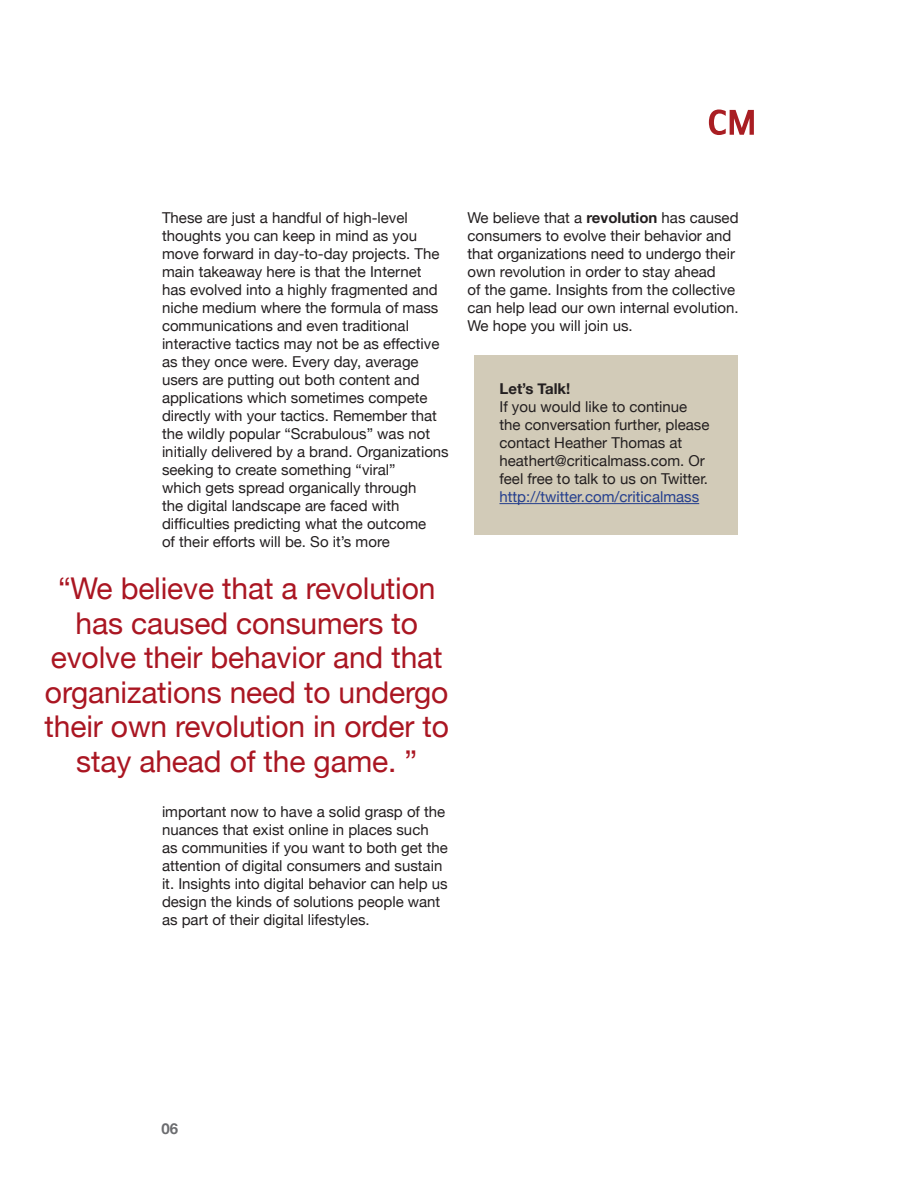
<style>
.page{position:relative;width:918px;height:1188px;background:#fff}
.page>*{position:absolute;margin:0;border:0;box-sizing:border-box;transform-origin:0 0}
.t1{font:30px/34.5px "Helvetica Neue";letter-spacing:-.005em;color:#aa1622;text-align:center}
.t2{font:15px/18px "Helvetica Neue";color:#231f20}
.t3{font:700 15px "Helvetica Neue";color:#231f20}
.t4{font:700 15px "Helvetica Neue";color:#6c6d70}
.s1{font-weight:700}
.s2{color:#253f8e}
</style>
<div class="page">
<svg style="left:709px;top:110px;width:45px;height:25px"></svg>
<div style="left:474px;top:356px;width:264px;height:180px;background:#d2cbb8"></div>
<hr style="left:500px;top:503px;width:199px;height:1px;background:#253f8e">
<p class="t2" style="left:162px;top:208px;width:288px">These are just a handful of high-level thoughts you can keep in mind as you move forward in day-to-day projects. The main takeaway here is that the Internet has evolved into a highly fragmented and niche medium where the formula of mass communications and even traditional interactive tactics may not be as effective as they once were. Every day, average users are putting out both content and applications which sometimes compete directly with your tactics. Remember that the wildly popular “Scrabulous” was not initially delivered by a brand. Organizations seeking to create something “viral”</p>
<p class="t2" style="left:162px;top:478px;width:256px">which gets spread organically through</p>
<p class="t2" style="left:162px;top:496px;width:239px">the digital landscape are faced with</p>
<p class="t2" style="left:162px;top:514px;width:266px">difficulties predicting what the outcome</p>
<p class="t2" style="left:162px;top:532px;width:229px">of their efforts will be. So it’s more</p>
<p class="t1" style="left:45px;top:571px;width:406px">“We believe that a revolution has caused consumers to evolve their behavior and that organizations need to undergo their own revolution in order to stay ahead of the game. ”</p>
<p class="t2" style="left:162px;top:802px;width:287px">important now to have a solid grasp of the nuances that exist online in places such as communities if you want to both get the attention of digital consumers and sustain it. Insights into digital behavior can help us design the kinds of solutions people want as part of their digital lifestyles.</p>
<p class="t2" style="left:467px;top:209px;width:273px">We believe that a <span class="s1">revolution</span> has caused consumers to evolve their behavior and that organizations need to undergo their</p>
<p class="t2" style="left:467px;top:263px;width:250px">own revolution in order to stay ahead</p>
<p class="t2" style="left:467px;top:281px;width:273px">of the game. Insights from the collective can help lead our own internal evolution.<br>We hope you will join us.</p>
<p class="t3" style="left:500px;top:379px;width:72px">Let’s Talk!</p>
<p class="t2" style="left:500px;top:398px;width:211px">If you would like to continue the conversation further, please contact Heather Thomas at heathert@criticalmass.com. Or feel free to talk to us on Twitter. <span class="s2">http://twitter.com/criticalmass</span></p>
<p class="t4" style="left:161px;top:1120px;width:18px">06</p>
</div>
